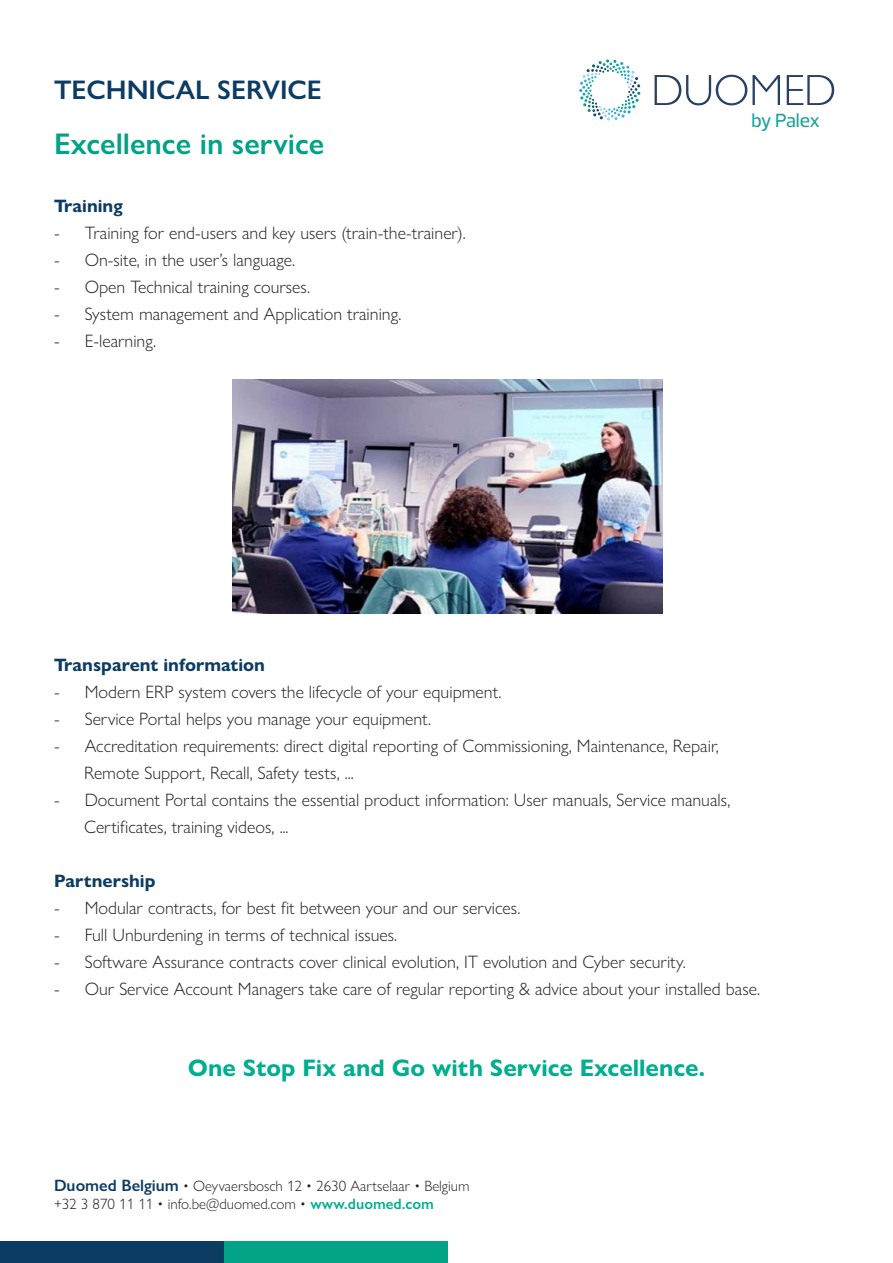
<style>
.page{position:relative;width:893px;height:1263px;background:#fff}
.page>*{position:absolute;margin:0;border:0;box-sizing:border-box;transform-origin:0 0}
.t1{font:600 30px "Gill Sans Nova";color:#00a385}
.t2{font:600 27px "Gill Sans Nova";color:#0d3c63}
.t3{font:700 24px "Gill Sans Nova";color:#01af8f}
.t4{font:500 19.5px "Prelo";letter-spacing:-.03em;color:#1fa59a}
.t5{font:300 18px/27px "Gill Sans Nova";color:#231f20}
.t6{font:700 18px "Gill Sans Nova";color:#0d3c63}
.t7{font:300 15px "Gill Sans Nova";color:#231f20}
.s1{font-weight:600;font-size:16.5px;color:#0d3c63}
.s2{font-weight:600;color:#01af8f}
</style>
<div class="page">
<div style="left:1px;top:1242px;width:223px;height:21px;background:#0d3c63"></div>
<div style="left:224px;top:1242px;width:223px;height:21px;background:#00a385"></div>
<img style="left:232px;top:380px;width:430px;height:233px">
<svg style="left:579px;top:59px;width:61px;height:62px"></svg>
<svg style="left:655px;top:75px;width:179px;height:30px"></svg>
<p class="t2" style="left:54px;top:73px;width:269px">TECHNICAL SERVICE</p>
<p class="t1" style="left:54px;top:125px;width:272px">Excellence in service</p>
<p class="t6" style="left:54px;top:194px;width:70px">Training</p>
<p class="t5" style="left:54px;top:219px;width:413px">- Training for end-users and key users (train-the-trainer).</p>
<p class="t5" style="left:54px;top:246px;width:243px">- On-site, in the user’s language.</p>
<p class="t5" style="left:54px;top:273px;width:258px">- Open Technical training courses.</p>
<p class="t5" style="left:54px;top:300px;width:349px">- System management and Application training.</p>
<p class="t5" style="left:54px;top:327px;width:104px">- E-learning.</p>
<p class="t4" style="left:751px;top:108px;width:70px">by Palex</p>
<p class="t6" style="left:54px;top:653px;width:212px">Transparent information</p>
<p class="t5" style="left:54px;top:678px;width:449px">- Modern ERP system covers the lifecycle of your equipment.</p>
<p class="t5" style="left:54px;top:705px;width:379px">- Service Portal helps you manage your equipment.</p>
<p class="t5" style="left:84px;top:732px;width:636px;text-indent:-30px">- Accreditation requirements: direct digital reporting of Commissioning, Maintenance, Repair,<br>Remote Support, Recall, Safety tests, ...</p>
<p class="t5" style="left:84px;top:786px;width:648px;text-indent:-30px">- Document Portal contains the essential product information: User manuals, Service manuals,<br>Certificates, training videos, ...</p>
<p class="t6" style="left:54px;top:869px;width:103px">Partnership</p>
<p class="t5" style="left:54px;top:894px;width:468px">- Modular contracts, for best fit between your and our services.</p>
<p class="t5" style="left:54px;top:921px;width:345px">- Full Unburdening in terms of technical issues.</p>
<p class="t5" style="left:54px;top:948px;width:633px">- Software Assurance contracts cover clinical evolution, IT evolution and Cyber security.</p>
<p class="t5" style="left:54px;top:975px;width:708px">- Our Service Account Managers take care of regular reporting &amp; advice about your installed base.</p>
<p class="t3" style="left:188px;top:1053px;width:519px">One Stop Fix and Go with Service Excellence.</p>
<p class="t7" style="left:54px;top:1177px;width:417px"><span class="s1">Duomed Belgium</span> • Oeyvaersbosch 12 • 2630 Aartselaar • Belgium</p>
<p class="t7" style="left:54px;top:1195px;width:381px">+32 3 870 11 11 • info.be@duomed.com • <span class="s2">www.duomed.com</span></p>
</div>
